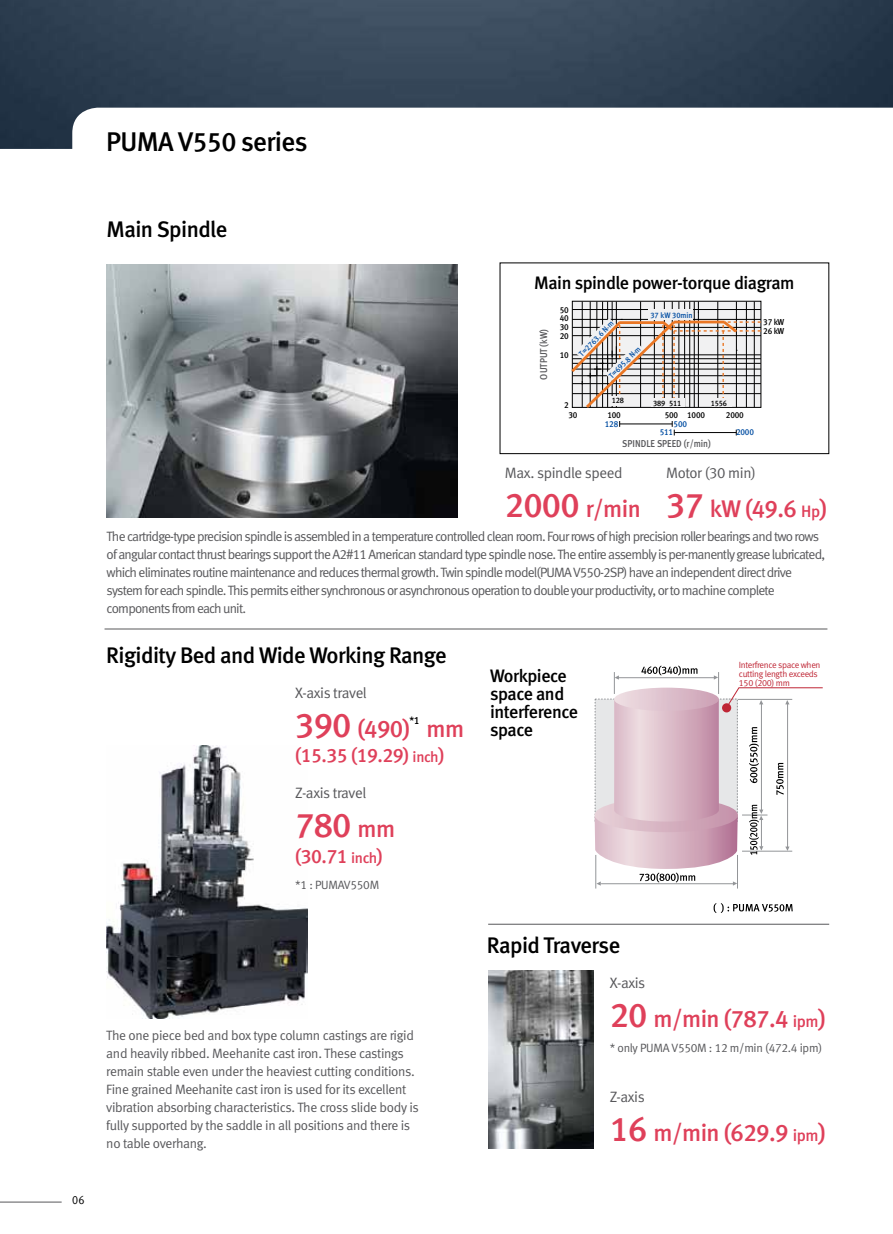
<style>
.page{position:relative;width:893px;height:1234px;background:#fff}
.page>*{position:absolute;margin:0;border:0;box-sizing:border-box;transform-origin:0 0}
.t1{font:34.5px "Meta Medium LF";color:#df405a}
.t2{font:27px "Meta Medium LF";letter-spacing:-.025em;color:#000}
.t3{font:24px "Meta Medium LF";letter-spacing:-.025em;color:#df405a}
.t4{font:22.5px "Meta Medium LF";letter-spacing:-.025em;color:#000}
.t5{font:19.5px "Meta Medium LF";letter-spacing:-.025em;color:#df405a}
.t6{font:18px/18px "Meta Medium LF";letter-spacing:-.025em;color:#000}
.t7{font:15px "Meta Normal LF";letter-spacing:-.025em;color:#58585b}
.t8{font:13.5px/18px "Meta Normal LF";letter-spacing:-.06em;color:#58585b}
.t9{font:13.5px/18px "Meta Normal LF";letter-spacing:-.025em;color:#58585b}
.t10{font:12px "Meta Normal LF";letter-spacing:-.025em;color:#58585b}
.t11{font:12px "Meta Normal LF";color:#000;scale:.9 1}
.t12{font:10.5px "Meta Medium LF";color:#000}
.t13{font:10.05px "Meta Medium LF";color:#58585b;scale:.9 1}
.t14{font:9px/9px "Meta Normal LF";letter-spacing:-.035em;color:#bf2635}
.t15{font:8.7px/9.1px "Meta Medium LF";letter-spacing:-.03em;color:#000;scale:.95 1}
.t16{font:8.7px "Meta Medium LF";letter-spacing:-.03em;color:#014da2;scale:.95 1}
.t17{font:7.95px "Meta Medium LF";color:#014da2;scale:.95 1}
.t18{font:7.95px "Meta Medium LF";letter-spacing:-.03em;color:#000;scale:.95 1}
.s1{font-size:34.5px}
.s2{font-size:16.5px}
.s3{font-size:15px}
.s4{font-size:24px}
</style>
<div class="page">
<img style="left:106px;top:745px;width:201px;height:272px">
<hr style="left:0;top:1201px;width:62px;height:1px;background:#58585b">
<img style="left:0;top:0;width:893px;height:149px">
<div style="left:500px;top:262px;width:329px;height:192px;border:1px solid #000"></div>
<img style="left:106px;top:264px;width:351px;height:253px">
<hr style="left:105px;top:628px;width:722px;height:1px;background:#58585b">
<hr style="left:488px;top:923px;width:341px;height:1px;background:#58585b">
<img style="left:488px;top:970px;width:106px;height:177px">
<div style="left:572px;top:301px;width:189px;height:106px;background:#f1f1f2"></div>
<hr style="left:640px;top:301px;width:1px;height:106px;background:#000">
<hr style="left:694px;top:312px;width:1px;height:95px;background:#000">
<hr style="left:698px;top:311px;width:1px;height:96px;background:#000">
<hr style="left:717px;top:301px;width:1px;height:106px;background:#000">
<hr style="left:736px;top:301px;width:1px;height:106px;background:#000">
<hr style="left:746px;top:301px;width:1px;height:106px;background:#000">
<hr style="left:754px;top:301px;width:1px;height:106px;background:#000">
<hr style="left:572px;top:309px;width:189px;height:1px;background:#000">
<hr style="left:582px;top:301px;width:1px;height:83px;background:#000">
<hr style="left:590px;top:301px;width:1px;height:77px;background:#000">
<hr style="left:597px;top:301px;width:1px;height:74px;background:#000">
<hr style="left:602px;top:301px;width:1px;height:71px;background:#000">
<hr style="left:607px;top:301px;width:1px;height:67px;background:#000">
<hr style="left:612px;top:301px;width:1px;height:56px;background:#000">
<hr style="left:616px;top:301px;width:1px;height:58px;background:#000">
<svg style="left:679px;top:301px;width:20px;height:11px"></svg>
<div style="left:648px;top:309px;width:45px;height:11px;background:#f1f1f2"></div>
<hr style="left:620px;top:423px;width:52px;height:1px;background:#000">
<svg style="left:672px;top:421px;width:3px;height:14px"></svg>
<hr style="left:674px;top:432px;width:62px;height:1px;background:#000">
<svg style="left:571px;top:318px;width:190px;height:90px"></svg>
<hr style="left:595px;top:854px;width:1px;height:34px;background:#939598">
<hr style="left:737px;top:854px;width:1px;height:34px;background:#939598">
<svg style="left:595px;top:665px;width:228px;height:220px"></svg>
<div style="left:722px;top:703px;width:9px;height:9px;background:#bf2635;border-radius:50%"></div>
<svg style="left:714px;top:903px;width:79px;height:9px"></svg>
<h2 class="t2" style="left:106px;top:125px;width:203px">PUMA V550 series</h2>
<p class="t11" style="left:72px;top:1192px;width:15px">06</p>
<h3 class="t4" style="left:107px;top:216px;width:122px">Main Spindle</h3>
<h3 class="t6" style="left:534px;top:274px;width:262px">Main spindle power-torque diagram</h3>
<p class="t13" style="left:538px;top:379px;width:58px;rotate:-90deg">OUTPUT (kW)</p>
<p class="t15" style="left:560px;top:305px;width:11px">50</p>
<p class="t15" style="left:560px;top:314px;width:11px">40</p>
<p class="t15" style="left:560px;top:322px;width:11px">30</p>
<p class="t15" style="left:560px;top:331px;width:11px">20</p>
<p class="t15" style="left:560px;top:350px;width:11px">10</p>
<p class="t17" style="left:577px;top:351px;width:50px;rotate:-45deg">T=2763.6 N.m</p>
<p class="t17" style="left:607px;top:373px;width:45px;rotate:-45deg">T=695.8 N.m</p>
<p class="t17" style="left:650px;top:310px;width:46px">37 kW 30min</p>
<p class="t18" style="left:612px;top:396px;width:14px">128</p>
<p class="t18" style="left:653px;top:398px;width:31px">389 511</p>
<p class="t18" style="left:711px;top:398px;width:18px">1556</p>
<p class="t16" style="left:605px;top:418px;width:16px">128</p>
<p class="t16" style="left:674px;top:418px;width:16px">500</p>
<p class="t16" style="left:660px;top:427px;width:16px">511</p>
<p class="t16" style="left:736px;top:427px;width:20px">2000</p>
<p class="t15" style="left:564px;top:401px;width:6px">2</p>
<p class="t15" style="left:607px;top:410px;width:16px">100</p>
<p class="t15" style="left:568px;top:410px;width:11px">30</p>
<p class="t15" style="left:665px;top:410px;width:44px">500 1000</p>
<p class="t15" style="left:726px;top:410px;width:20px">2000</p>
<p class="t13" style="left:622px;top:437px;width:100px">SPINDLE SPEED (r/min)</p>
<p class="t15" style="left:763px;top:317px;width:24px">37 kW<br>26 kW</p>
<p class="t7" style="left:505px;top:464px;width:119px">Max. spindle speed</p>
<h3 class="t3" style="left:505px;top:494px;width:137px"><span class="s1">2000</span> r/min</h3>
<p class="t7" style="left:666px;top:464px;width:91px">Motor (30 min)</p>
<h3 class="t3" style="left:666px;top:494px;width:163px"><span class="s1">37</span> kW (49.6 <span class="s2">Hp</span>)</h3>
<p class="t8" style="left:107px;top:526px;width:720px">The cartridge-type precision spindle is assembled in a temperature controlled clean room. Four rows of high precision roller bearings and two rows of angular contact thrust bearings support the A2#11 American standard type spindle nose. The entire assembly is per-manently grease lubricated, which eliminates routine maintenance and reduces thermal growth. Twin spindle model(PUMA V550-2SP) have an independent direct drive system for each spindle. This permits either synchronous or asynchronous operation to double your productivity, or to machine complete components from each unit.</p>
<h3 class="t4" style="left:106px;top:641px;width:342px">Rigidity Bed and Wide Working Range</h3>
<p class="t7" style="left:295px;top:683px;width:73px">X-axis travel</p>
<h3 class="t3" style="left:295px;top:714px;width:116px"><span class="s1">390</span> (490)</h3>
<p class="t12" style="left:409px;top:714px;width:12px">*1</p>
<h3 class="t3" style="left:426px;top:714px;width:39px">mm</h3>
<h3 class="t5" style="left:295px;top:743px;width:150px">(15.35 (19.29) <span class="s3">inch</span>)</h3>
<p class="t7" style="left:295px;top:784px;width:72px">Z-axis travel</p>
<h1 class="t1" style="left:295px;top:804px;width:101px">780 <span class="s4">mm</span></h1>
<h3 class="t5" style="left:295px;top:844px;width:89px">(30.71 <span class="s3">inch</span>)</h3>
<p class="t10" style="left:295px;top:878px;width:85px">*1 : PUMAV550M</p>
<p class="t9" style="left:106px;top:1026px;width:314px">The one piece bed and box type column castings are rigid and heavily ribbed. Meehanite cast iron. These castings remain stable even under the heaviest cutting conditions.<br>Fine grained Meehanite cast iron is used for its excellent vibration absorbing characteristics. The cross slide body is fully supported by the saddle in all positions and there is no table overhang.</p>
<h3 class="t6" style="left:490px;top:667px;width:90px">Workpiece space and interference space</h3>
<p class="t14" style="left:739px;top:659px;width:83px">Interfrence space when cutting length exceeds<br>150 (200) mm</p>
<h3 class="t4" style="left:487px;top:932px;width:135px">Rapid Traverse</h3>
<p class="t7" style="left:610px;top:973px;width:37px">X-axis</p>
<h3 class="t3" style="left:610px;top:1004px;width:217px"><span class="s1">20</span> m/min (787.4 <span class="s2">ipm</span>)</h3>
<p class="t10" style="left:610px;top:1040px;width:214px">* only PUMA V550M : 12 m/min (472.4 ipm)</p>
<p class="t7" style="left:610px;top:1087px;width:36px">Z-axis</p>
<h3 class="t3" style="left:610px;top:1118px;width:217px"><span class="s1">16</span> m/min (629.9 <span class="s2">ipm</span>)</h3>
</div>
